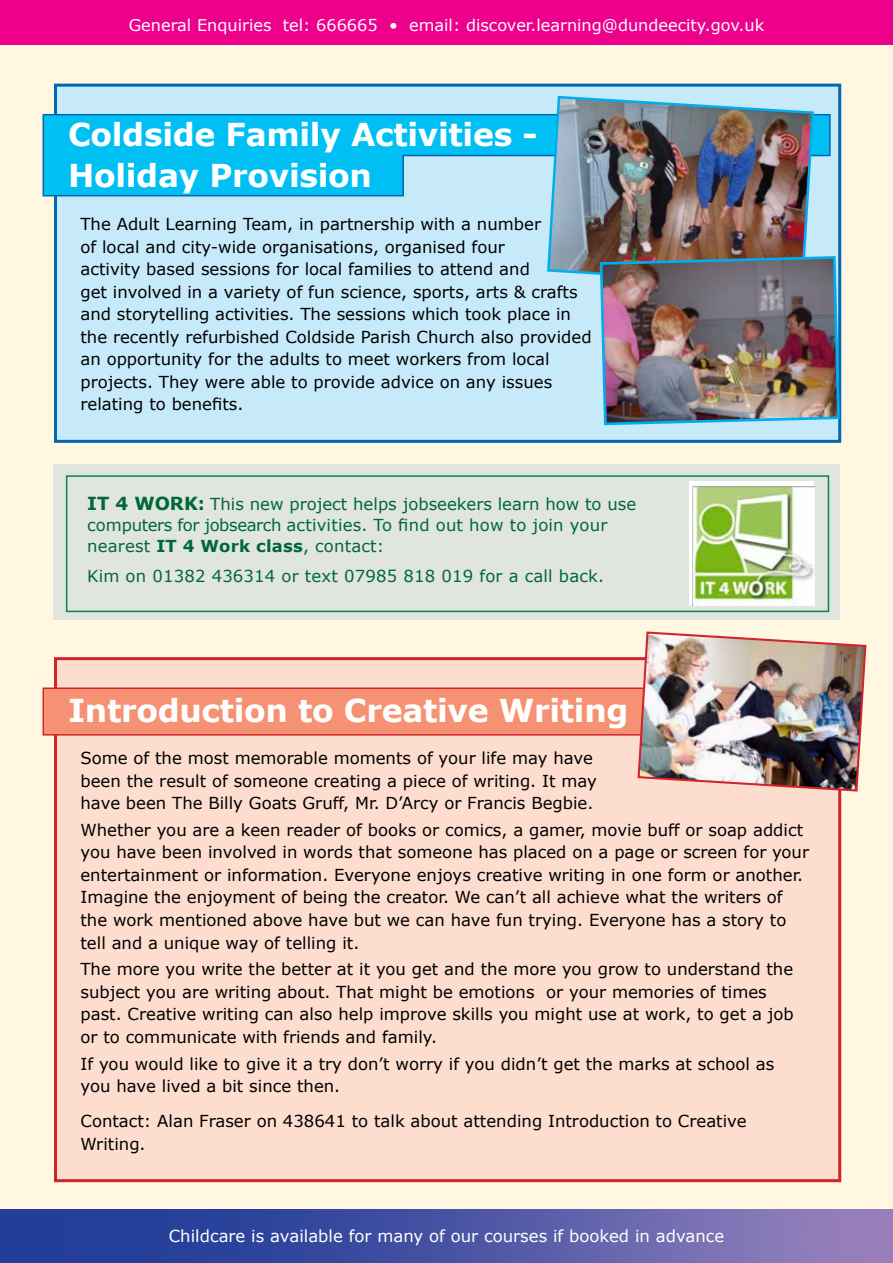
<style>
.page{position:relative;width:893px;height:1263px;background:#fff}
.page>*{position:absolute;margin:0;border:0;box-sizing:border-box;transform-origin:0 0}
.t1{font:700 31.5px/40.5px "Verdana";letter-spacing:-.01em;color:#fff}
.t2{font:16.5px/22.5px "Verdana";color:#000}
.t3{font:16.5px/21px "Verdana";letter-spacing:.01em;color:#006838}
.t4{font:16.5px "Verdana";color:#fff}
.t5{font:16.2px "Verdana";color:#fff}
.s1{font-weight:700;font-size:18px}
.s2{font-weight:700}
</style>
<div class="page">
<svg style="left:0;top:1209px;width:893px;height:54px;background:#5058a6"></svg>
<div style="left:0;top:0;width:893px;height:1209px;background:#fff7e2"></div>
<div style="left:0;top:0;width:893px;height:45px;background:#ec008c"></div>
<div style="left:54px;top:84px;width:787px;height:359px;background:#c7eafb;border:3px solid #0067b1"></div>
<div style="left:54px;top:657px;width:787px;height:525px;background:#fdddce;border:3px solid #d2232a"></div>
<svg style="left:42px;top:113px;width:789px;height:84px;background:#21c2f0"></svg>
<div style="left:43px;top:687px;width:618px;height:49px;background:#f69274;border:2px solid #d2232a"></div>
<img style="left:546px;top:95px;width:269px;height:180px">
<img style="left:636px;top:631px;width:231px;height:162px">
<img style="left:598px;top:255px;width:243px;height:172px">
<div style="left:53px;top:465px;width:787px;height:155px;background:#e0e5df"></div>
<div style="left:66px;top:475px;width:763px;height:137px;border:2px solid #008752"></div>
<div style="left:690px;top:482px;width:124px;height:123px;background:#fff"></div>
<img style="left:692px;top:486px;width:122px;height:119px">
<p class="t5" style="left:129px;top:15px;width:637px">General Enquiries tel: 666665 • email: discover.learning@dundeecity.gov.uk</p>
<h1 class="t1" style="left:68px;top:114px;width:471px">Coldside Family Activities -<br>Holiday Provision</h1>
<p class="t2" style="left:80px;top:213px;width:513px">The Adult Learning Team, in partnership with a number<br>of local and city-wide organisations, organised four<br>activity based sessions for local families to attend and<br>get involved in a variety of fun science, sports, arts &amp; crafts and storytelling activities. The sessions which took place in the recently refurbished Coldside Parish Church also provided an opportunity for the adults to meet workers from local projects. They were able to provide advice on any issues relating to benefits.</p>
<p class="t3" style="left:87px;top:494px;width:551px"><span class="s1">IT 4 WORK:</span> This new project helps jobseekers learn how to use computers for jobsearch activities. To find out how to join your nearest <span class="s2">IT 4 Work class</span>, contact:</p>
<p class="t3" style="left:87px;top:566px;width:518px">Kim on 01382 436314 or text 07985 818 019 for a call back.</p>
<h1 class="t1" style="left:68px;top:690px;width:562px">Introduction to Creative Writing</h1>
<p class="t2" style="left:80px;top:747px;width:518px">Some of the most memorable moments of your life may have been the result of someone creating a piece of writing. It may have been The Billy Goats Gruff, Mr. D’Arcy or Francis Begbie.</p>
<p class="t2" style="left:80px;top:819px;width:730px">Whether you are a keen reader of books or comics, a gamer, movie buff or soap addict you have been involved in words that someone has placed on a page or screen for your entertainment or information. Everyone enjoys creative writing in one form or another.<br>Imagine the enjoyment of being the creator. We can’t all achieve what the writers of the work mentioned above have but we can have fun trying. Everyone has a story to tell and a unique way of telling it.</p>
<p class="t2" style="left:80px;top:958px;width:715px">The more you write the better at it you get and the more you grow to understand the subject you are writing about. That might be emotions or your memories of times past. Creative writing can also help improve skills you might use at work, to get a job or to communicate with friends and family.</p>
<p class="t2" style="left:80px;top:1052px;width:695px">If you would like to give it a try don’t worry if you didn’t get the marks at school as you have lived a bit since then.</p>
<p class="t2" style="left:80px;top:1110px;width:668px">Contact: Alan Fraser on 438641 to talk about attending Introduction to Creative<br>Writing.</p>
<p class="t4" style="left:169px;top:1225px;width:557px">Childcare is available for many of our courses if booked in advance</p>
</div>
